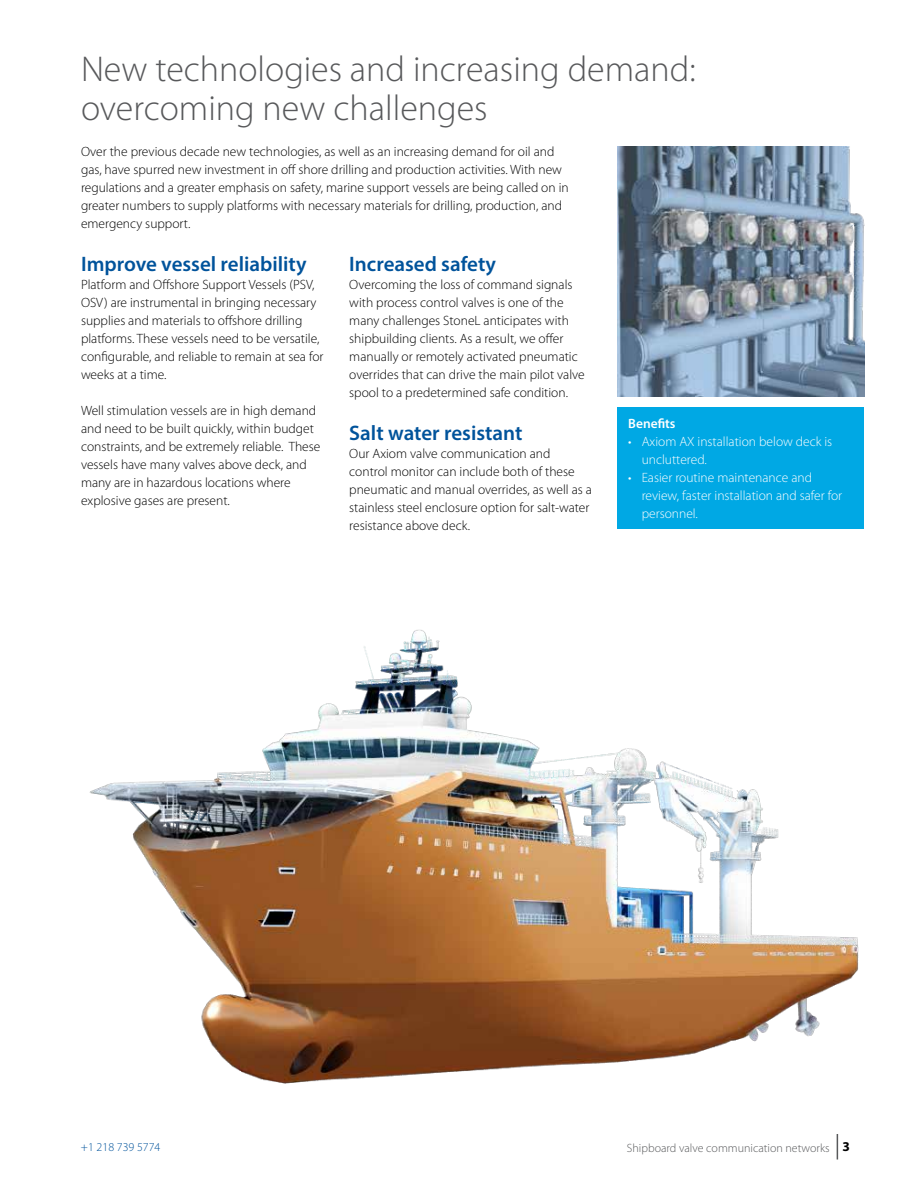
<style>
.page{position:relative;width:918px;height:1188px;background:#fff}
.page>*{position:absolute;margin:0;border:0;box-sizing:border-box;transform-origin:0 0}
.t1{font:300 36px/39px "Myriad Pro";color:#58595b}
.t2{font:600 21px "Myriad Pro";color:#00539b}
.t3{font:300 13.5px/18px "Myriad Pro";color:#000}
.t4{font:300 13.5px/18px "Myriad Pro";color:#fff}
.t5{font:600 13.5px "Myriad Pro";color:#fff}
.t6{font:300 12px "Myriad Pro";color:#58595b}
.t7{font:300 12px "Myriad Pro";color:#00539b}
.s1{font-weight:700;font-size:13.5px;color:#000}
</style>
<div class="page">
<svg style="left:837px;top:1134px;width:1px;height:26px"></svg>
<img style="left:617px;top:147px;width:248px;height:250px">
<img style="left:89px;top:629px;width:770px;height:455px">
<div style="left:617px;top:407px;width:247px;height:122px;background:#00a8e4"></div>
<h1 class="t1" style="left:81px;top:49px;width:616px">New technologies and increasing demand: overcoming new challenges</h1>
<p class="t3" style="left:81px;top:142px;width:489px">Over the previous decade new technologies, as well as an increasing demand for oil and gas, have spurred new investment in off shore drilling and production activities. With new regulations and a greater emphasis on safety, marine support vessels are being called on in greater numbers to supply platforms with necessary materials for drilling, production, and emergency support.</p>
<h2 class="t2" style="left:81px;top:251px;width:227px">Improve vessel reliability</h2>
<p class="t3" style="left:81px;top:276px;width:244px">Platform and Offshore Support Vessels (PSV, OSV) are instrumental in bringing necessary supplies and materials to offshore drilling platforms. These vessels need to be versatile, configurable, and reliable to remain at sea for weeks at a time.</p>
<p class="t3" style="left:81px;top:402px;width:241px">Well stimulation vessels are in high demand and need to be built quickly, within budget constraints, and be extremely reliable. These vessels have many valves above deck, and many are in hazardous locations where explosive gases are present.</p>
<h2 class="t2" style="left:349px;top:251px;width:148px">Increased safety</h2>
<p class="t3" style="left:349px;top:276px;width:237px">Overcoming the loss of command signals with process control valves is one of the many challenges StoneL anticipates with shipbuilding clients. As a result, we offer manually or remotely activated pneumatic overrides that can drive the main pilot valve spool to a predetermined safe condition.</p>
<h2 class="t2" style="left:349px;top:420px;width:175px">Salt water resistant</h2>
<p class="t3" style="left:349px;top:445px;width:244px">Our Axiom valve communication and control monitor can include both of these pneumatic and manual overrides, as well as a stainless steel enclosure option for salt-water resistance above deck.</p>
<p class="t5" style="left:628px;top:415px;width:49px">Benefits</p>
<p class="t4" style="left:642px;top:433px;width:192px;text-indent:-14px">• Axiom AX installation below deck is uncluttered.</p>
<p class="t4" style="left:642px;top:469px;width:202px;text-indent:-14px">• Easier routine maintenance and review, faster installation and safer for personnel.</p>
<p class="t7" style="left:81px;top:1140px;width:81px">+1 218 739 5774</p>
<p class="t6" style="left:627px;top:1140px;width:224px">Shipboard valve communication networks <span class="s1">3</span></p>
</div>
